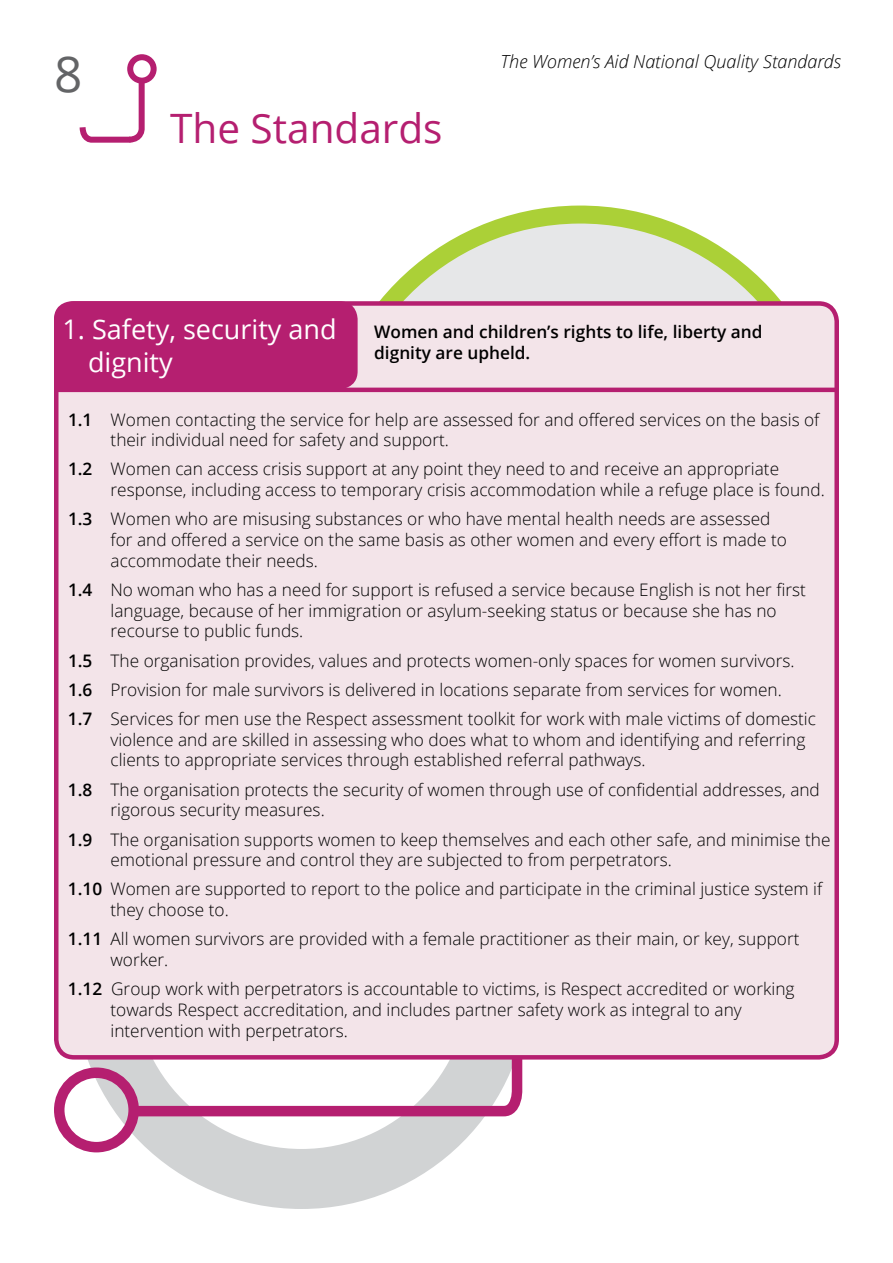
<style>
.page{position:relative;width:893px;height:1263px;background:#fff}
.page>*{position:absolute;margin:0;border:0;box-sizing:border-box;transform-origin:0 0}
.t1{font:49.5px "Open Sans";color:#636466}
.t2{font:40.5px "Open Sans";color:#b51f70}
.t3{font:27px/32.4px "Open Sans";color:#fff}
.t4{font:italic 300 18px "Open Sans";color:#000}
.t5{font:300 17.25px/20.7px "Open Sans";color:#000}
.t6{font:600 17.25px/20.7px "Open Sans";color:#000}
.s1{font-weight:600}
</style>
<div class="page">
<div style="left:127px;top:54px;width:30px;height:30px;border:6px solid #b51f70;border-radius:50%"></div>
<svg style="left:79px;top:75px;width:69px;height:68px"></svg>
<div style="left:74px;top:755px;width:455px;height:454px;border:60px solid #d1d3d4;border-radius:50%"></div>
<svg style="left:379px;top:205px;width:455px;height:105px"></svg>
<div style="left:54px;top:1067px;width:85px;height:85px;border:10px solid #b51f70;border-radius:50%"></div>
<svg style="left:123px;top:1059px;width:405px;height:62px"></svg>
<div style="left:56px;top:303px;width:781px;height:754px;background:#f3e4e9;border-radius:18px"></div>
<div style="left:54px;top:301px;width:785px;height:758px;border:4px solid #b51f70;border-radius:18px"></div>
<div style="left:54px;top:301px;width:304px;height:88px;background:#b51f70;border-radius:18px"></div>
<hr style="left:54px;top:388px;width:785px;height:4px;background:#b51f70">
<div style="left:56px;top:376px;width:16px;height:14px;background:#b51f70"></div>
<h1 class="t1" style="left:54px;top:40px;width:30px">8</h1>
<p class="t4" style="left:501px;top:49px;width:342px">The Women’s Aid National Quality Standards</p>
<h2 class="t2" style="left:170px;top:101px;width:274px">The Standards</h2>
<h3 class="t3" style="left:88px;top:313px;width:250px;text-indent:-26px">1. Safety, security and dignity</h3>
<p class="t6" style="left:374px;top:321px;width:390px">Women and children’s rights to life, liberty and dignity are upheld.</p>
<p class="t5" style="left:111px;top:408px;width:710px;text-indent:-43px"><span class="s1">1.1</span> Women contacting the service for help are assessed for and offered services on the basis of their individual need for safety and support.</p>
<p class="t5" style="left:111px;top:458px;width:716px;text-indent:-43px"><span class="s1">1.2</span> Women can access crisis support at any point they need to and receive an appropriate response, including access to temporary crisis accommodation while a refuge place is found.</p>
<p class="t5" style="left:111px;top:508px;width:678px;text-indent:-43px"><span class="s1">1.3</span> Women who are misusing substances or who have mental health needs are assessed for and offered a service on the same basis as other women and every effort is made to accommodate their needs.</p>
<p class="t5" style="left:111px;top:579px;width:697px;text-indent:-43px"><span class="s1">1.4</span> No woman who has a need for support is refused a service because English is not her first language, because of her immigration or asylum-seeking status or because she has no recourse to public funds.</p>
<p class="t5" style="left:68px;top:645px;width:750px;line-height:29.2px"><span class="s1">1.5</span> The organisation provides, values and protects women-only spaces for women survivors.<br><span class="s1">1.6</span> Provision for male survivors is delivered in locations separate from services for women.<br><span class="s1">1.7</span> Services for men use the Respect assessment toolkit for work with male victims of domestic</p>
<p class="t5" style="left:110px;top:729px;width:696px">violence and are skilled in assessing who does what to whom and identifying and referring clients to appropriate services through established referral pathways.</p>
<p class="t5" style="left:110px;top:778px;width:711px;text-indent:-43px"><span class="s1">1.8</span> The organisation protects the security of women through use of confidential addresses, and rigorous security measures.</p>
<p class="t5" style="left:110px;top:828px;width:722px;text-indent:-43px"><span class="s1">1.9</span> The organisation supports women to keep themselves and each other safe, and minimise the emotional pressure and control they are subjected to from perpetrators.</p>
<p class="t5" style="left:110px;top:878px;width:713px;text-indent:-43px"><span class="s1">1.10</span> Women are supported to report to the police and participate in the criminal justice system if they choose to.</p>
<p class="t5" style="left:110px;top:928px;width:691px;text-indent:-43px"><span class="s1">1.11</span> All women survivors are provided with a female practitioner as their main, or key, support worker.</p>
<p class="t5" style="left:110px;top:978px;width:686px;text-indent:-43px"><span class="s1">1.12</span> Group work with perpetrators is accountable to victims, is Respect accredited or working towards Respect accreditation, and includes partner safety work as integral to any intervention with perpetrators.</p>
</div>
